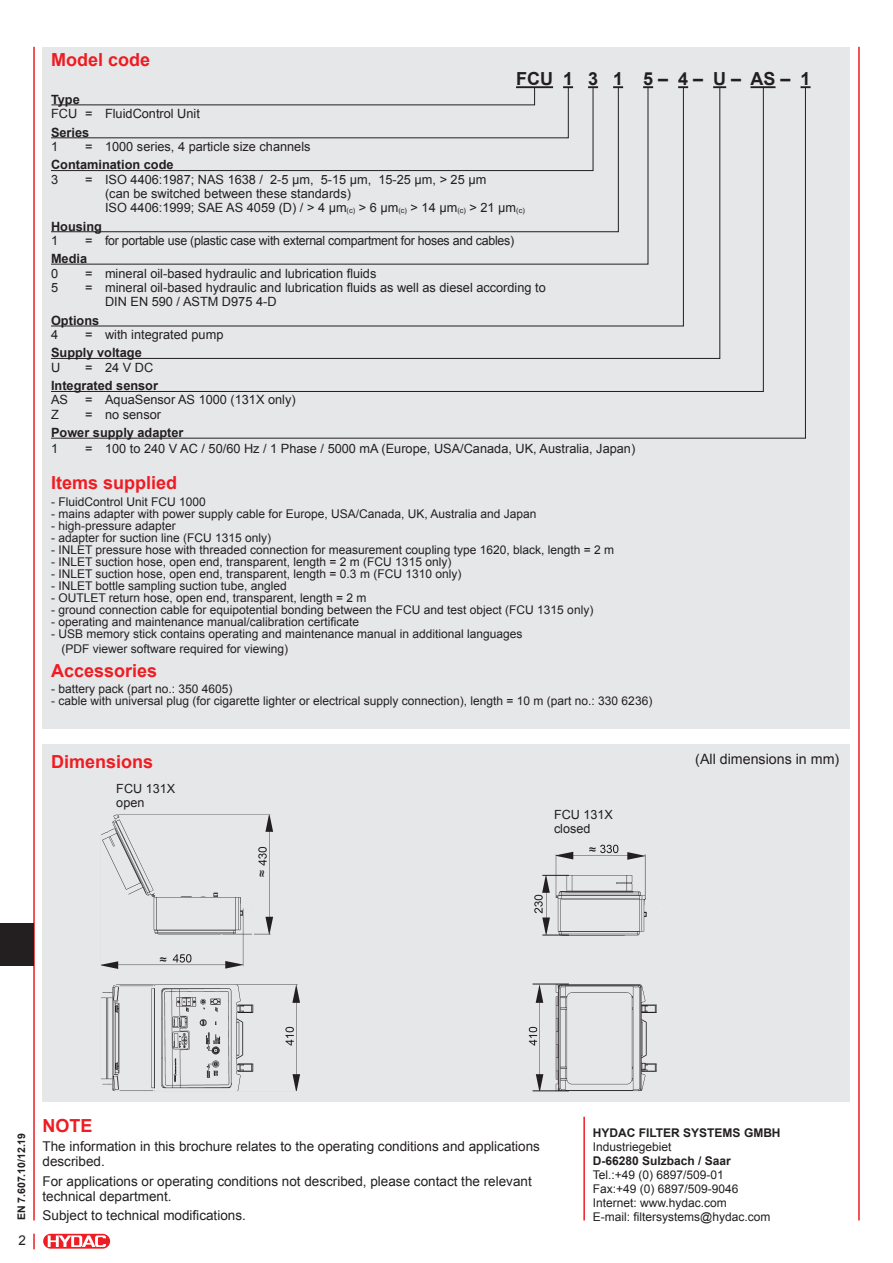
<style>
.page{position:relative;width:893px;height:1263px;background:#fff}
.page>*{position:absolute;margin:0;border:0;box-sizing:border-box;transform-origin:0 0}
.t1{font:700 18px "Arial";color:#ee1d23}
.t2{font:700 18px "Arial";color:#231f20}
.t3{font:14.25px "Arial";color:#231f20}
.t4{font:13.5px/15px "Arial";color:#231f20}
.t5{font:12.75px/14.2px "Arial";color:#231f20}
.t6{font:700 12.75px "Arial";color:#231f20}
.t7{font:12.75px "Arial";letter-spacing:-.02em;color:#231f20}
.t8{font:12.6px/14px "Arial";color:#231f20}
.t9{font:12px/14px "Arial";color:#231f20}
.t10{font:700 12px "Arial";color:#231f20}
.t11{font:700 10.5px "Arial";color:#231f20}
</style>
<div class="page">
<hr style="left:33px;top:47px;width:2px;height:1173px;background:#ee1d23">
<hr style="left:858px;top:47px;width:2px;height:1173px;background:#ee1d23">
<div style="left:43px;top:1233px;width:68px;height:16px;border:1px solid #fff;border-radius:7px"></div>
<svg style="left:43px;top:1234px;width:67px;height:14px"></svg>
<svg style="left:48px;top:1235px;width:58px;height:12px"></svg>
<svg style="left:33px;top:1234px;width:2px;height:15px"></svg>
<div style="left:0;top:923px;width:34px;height:42px;background:#231f20"></div>
<hr style="left:583px;top:1117px;width:2px;height:103px;background:#ee1d23">
<div style="left:43px;top:744px;width:807px;height:357px;background:#e6e7e9"></div>
<div style="left:43px;top:47px;width:807px;height:681px;background:#e6e7e9"></div>
<hr style="left:750px;top:86px;width:25px;height:2px;background:#231f20">
<svg style="left:800px;top:86px;width:10px;height:2px"></svg>
<img style="left:101px;top:814px;width:199px;height:277px">
<img style="left:528px;top:844px;width:129px;height:247px">
<svg style="left:51px;top:87px;width:755px;height:352px"></svg>
<svg style="left:542px;top:875px;width:27px;height:1px"></svg>
<hr style="left:533px;top:984px;width:36px;height:1px;background:#231f20">
<svg style="left:542px;top:935px;width:27px;height:1px"></svg>
<hr style="left:533px;top:1090px;width:36px;height:1px;background:#231f20">
<h1 class="t1" style="left:51px;top:47px;width:101px">Model code</h1>
<h1 class="t2" style="left:516px;top:67px;width:296px">FCU 1 3 1 5 – 4 – U – AS – 1</h1>
<p class="t6" style="left:51px;top:91px;width:30px">Type</p>
<p class="t5" style="left:51px;top:107px;width:150px">FCU = FluidControl Unit</p>
<p class="t6" style="left:51px;top:124px;width:40px">Series</p>
<p class="t5" style="left:51px;top:139px;width:9px">1</p>
<p class="t5" style="left:85px;top:139px;width:227px">= 1000 series, 4 particle size channels</p>
<p class="t6" style="left:51px;top:156px;width:124px">Contamination code</p>
<p class="t5" style="left:51px;top:172px;width:9px">3</p>
<p class="t5" style="left:105px;top:172px;width:421px;text-indent:-20px">= ISO 4406:1987; NAS 1638 / 2-5 µm, 5-15 µm, 15-25 µm, &gt; 25 µm<br>(can be switched between these standards)<br>ISO 4406:1999; SAE AS 4059 (D) / &gt; 4 µm<sub>(c)</sub> &gt; 6 µm<sub>(c)</sub> &gt; 14 µm<sub>(c)</sub> &gt; 21 µm<sub>(c)</sub></p>
<p class="t6" style="left:51px;top:218px;width:52px">Housing</p>
<p class="t5" style="left:51px;top:233px;width:9px">1</p>
<p class="t7" style="left:85px;top:232px;width:431px">= for portable use (plastic case with external compartment for hoses and cables)</p>
<p class="t6" style="left:51px;top:250px;width:38px">Media</p>
<p class="t5" style="left:51px;top:266px;width:9px">0</p>
<p class="t5" style="left:85px;top:266px;width:293px">= mineral oil-based hydraulic and lubrication fluids</p>
<p class="t5" style="left:51px;top:280px;width:9px">5</p>
<p class="t5" style="left:105px;top:280px;width:442px;text-indent:-20px">= mineral oil-based hydraulic and lubrication fluids as well as diesel according to<br>DIN EN 590 / ASTM D975 4-D</p>
<p class="t6" style="left:51px;top:312px;width:50px">Options</p>
<p class="t5" style="left:51px;top:327px;width:9px">4</p>
<p class="t5" style="left:85px;top:327px;width:140px">= with integrated pump</p>
<p class="t6" style="left:51px;top:344px;width:92px">Supply voltage</p>
<p class="t5" style="left:51px;top:360px;width:11px">U</p>
<p class="t5" style="left:85px;top:360px;width:70px">= 24 V DC</p>
<p class="t6" style="left:51px;top:377px;width:108px">Integrated sensor</p>
<p class="t5" style="left:51px;top:393px;width:19px">AS</p>
<p class="t5" style="left:85px;top:393px;width:212px">= AquaSensor AS 1000 (131X only)</p>
<p class="t5" style="left:51px;top:407px;width:9px">Z</p>
<p class="t5" style="left:85px;top:407px;width:77px">= no sensor</p>
<p class="t6" style="left:51px;top:424px;width:134px">Power supply adapter</p>
<p class="t5" style="left:51px;top:441px;width:9px">1</p>
<p class="t5" style="left:85px;top:441px;width:552px">= 100 to 240 V AC / 50/60 Hz / 1 Phase / 5000 mA (Europe, USA/Canada, UK, Australia, Japan)</p>
<h1 class="t1" style="left:51px;top:471px;width:128px">Items supplied</h1>
<p class="t9" style="left:51px;top:495px;width:156px">- FluidControl Unit FCU 1000</p>
<p class="t9" style="left:51px;top:507px;width:487px">- mains adapter with power supply cable for Europe, USA/Canada, UK, Australia and Japan</p>
<p class="t9" style="left:51px;top:519px;width:126px">- high-pressure adapter</p>
<p class="t9" style="left:51px;top:531px;width:222px">- adapter for suction line (FCU 1315 only)</p>
<p class="t9" style="left:51px;top:543px;width:565px">- INLET pressure hose with threaded connection for measurement coupling type 1620, black, length = 2 m</p>
<p class="t9" style="left:51px;top:555px;width:402px">- INLET suction hose, open end, transparent, length = 2 m (FCU 1315 only)</p>
<p class="t9" style="left:51px;top:567px;width:412px">- INLET suction hose, open end, transparent, length = 0.3 m (FCU 1310 only)</p>
<p class="t9" style="left:51px;top:579px;width:237px">- INLET bottle sampling suction tube, angled</p>
<p class="t9" style="left:51px;top:591px;width:317px">- OUTLET return hose, open end, transparent, length = 2 m</p>
<p class="t9" style="left:51px;top:603px;width:544px">- ground connection cable for equipotential bonding between the FCU and test object (FCU 1315 only)</p>
<p class="t9" style="left:51px;top:615px;width:310px">- operating and maintenance manual/calibration certificate</p>
<p class="t9" style="left:62px;top:626px;width:463px;line-height:15.8px;text-indent:-10px">- USB memory stick contains operating and maintenance manual in additional languages (PDF viewer software required for viewing)</p>
<h1 class="t1" style="left:51px;top:659px;width:108px">Accessories</h1>
<p class="t9" style="left:51px;top:682px;width:183px">- battery pack (part no.: 350 4605)</p>
<p class="t9" style="left:51px;top:694px;width:603px">- cable with universal plug (for cigarette lighter or electrical supply connection), length = 10 m (part no.: 330 6236)</p>
<h1 class="t1" style="left:51px;top:750px;width:104px">Dimensions</h1>
<p class="t3" style="left:695px;top:750px;width:146px">(All dimensions in mm)</p>
<p class="t8" style="left:116px;top:782px;width:60px">FCU 131X open</p>
<p class="t8" style="left:554px;top:807px;width:60px">FCU 131X closed</p>
<p class="t8" style="left:255px;top:877px;width:8px;rotate:-90deg">≈</p>
<p class="t8" style="left:589px;top:842px;width:8px">≈</p>
<p class="t8" style="left:160px;top:952px;width:8px">≈</p>
<p class="t11" style="left:14px;top:1220px;width:89px;rotate:-90deg">EN 7.607.10/12.19</p>
<p class="t4" style="left:18px;top:1233px;width:9px">2</p>
<h1 class="t1" style="left:43px;top:1114px;width:52px">NOTE</h1>
<p class="t4" style="left:43px;top:1139px;width:499px">The information in this brochure relates to the operating conditions and applications described.</p>
<p class="t4" style="left:43px;top:1173px;width:491px">For applications or operating conditions not described, please contact the relevant technical department.</p>
<p class="t4" style="left:43px;top:1208px;width:205px">Subject to technical modifications.</p>
<p class="t10" style="left:593px;top:1124px;width:189px">HYDAC FILTER SYSTEMS GMBH</p>
<p class="t9" style="left:593px;top:1140px;width:80px">Industriegebiet</p>
<p class="t10" style="left:593px;top:1152px;width:140px">D-66280 Sulzbach / Saar</p>
<p class="t9" style="left:593px;top:1167px;width:179px">Tel.:+49 (0) 6897/509-01<br>Fax:+49 (0) 6897/509-9046<br>Internet: www.hydac.com<br>E-mail: filtersystems@hydac.com</p>
</div>
